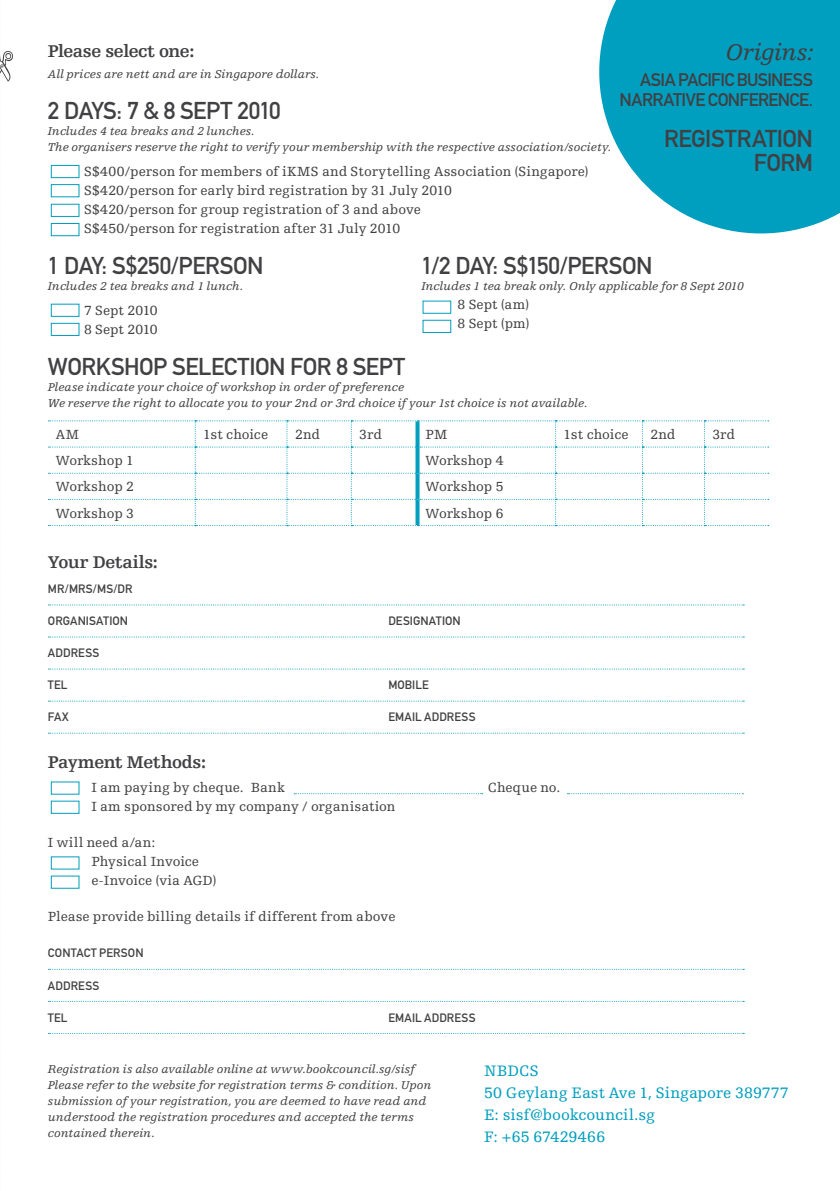
<style>
.page{position:relative;width:840px;height:1191px;background:#fff}
.page>*{position:absolute;margin:0;border:0;box-sizing:border-box;transform-origin:0 0}
.t1{font:24px/24px "DIN Mittelschrift Std";letter-spacing:-.02em;color:#414042;text-align:right}
.t2{font:italic 24px "Egyptienne FLT Std";letter-spacing:-.015em;color:#414042}
.t3{font:700 18px "Egyptienne FLT Std";letter-spacing:-.025em;color:#414042}
.t4{font:18px/20px "DIN Mittelschrift Std";letter-spacing:-.03em;color:#414042;text-align:right}
.t5{font:16px/22px "Egyptienne FLT Std";color:#009ebf}
.t6{font:14px/19px "Egyptienne FLT Std";color:#414042}
.t7{font:italic 12px/16px "Egyptienne FLT Std";letter-spacing:.005em;color:#414042}
.t8{font:12px "DIN Mittelschrift Std";letter-spacing:.01em;color:#414042}
</style>
<div class="page">
<svg style="left:599px;top:0;width:240px;height:233px;background:#1da9c6"></svg>
<svg style="left:48px;top:604px;width:695px;height:1px"></svg>
<svg style="left:48px;top:636px;width:695px;height:1px"></svg>
<svg style="left:48px;top:668px;width:695px;height:1px"></svg>
<svg style="left:48px;top:700px;width:695px;height:1px"></svg>
<svg style="left:48px;top:732px;width:695px;height:1px"></svg>
<svg style="left:48px;top:968px;width:695px;height:1px"></svg>
<svg style="left:48px;top:1001px;width:695px;height:1px"></svg>
<svg style="left:48px;top:1033px;width:695px;height:1px"></svg>
<svg style="left:48px;top:420px;width:720px;height:106px"></svg>
<svg style="left:415px;top:421px;width:4px;height:26px"></svg>
<svg style="left:415px;top:447px;width:4px;height:26px"></svg>
<svg style="left:415px;top:473px;width:4px;height:26px"></svg>
<svg style="left:415px;top:499px;width:4px;height:26px"></svg>
<svg style="left:0;top:51px;width:13px;height:31px"></svg>
<div style="left:51px;top:165px;width:28px;height:13px;border:1px solid #009ebf"></div>
<div style="left:51px;top:304px;width:28px;height:13px;border:1px solid #009ebf"></div>
<div style="left:422px;top:300px;width:29px;height:14px;border:1px solid #009ebf"></div>
<div style="left:51px;top:184px;width:28px;height:13px;border:1px solid #009ebf"></div>
<div style="left:51px;top:323px;width:28px;height:13px;border:1px solid #009ebf"></div>
<div style="left:422px;top:320px;width:29px;height:13px;border:1px solid #009ebf"></div>
<div style="left:51px;top:800px;width:28px;height:14px;border:1px solid #009ebf"></div>
<div style="left:51px;top:204px;width:28px;height:13px;border:1px solid #009ebf"></div>
<div style="left:51px;top:223px;width:28px;height:13px;border:1px solid #009ebf"></div>
<svg style="left:294px;top:793px;width:188px;height:1px"></svg>
<svg style="left:567px;top:793px;width:175px;height:1px"></svg>
<h1 class="t2" style="left:725px;top:39px;width:89px">Origins:</h1>
<h2 class="t4" style="left:619px;top:69px;width:195px">ASIA PACIFIC BUSINESS<br>NARRATIVE CONFERENCE.</h2>
<h1 class="t1" style="left:663px;top:126px;width:150px">REGISTRATION<br>FORM</h1>
<h2 class="t3" style="left:48px;top:41px;width:148px">Please select one:</h2>
<p class="t7" style="left:48px;top:66px;width:272px">All prices are nett and are in Singapore dollars.</p>
<h1 class="t1" style="left:48px;top:99px;width:234px">2 DAYS: 7 &amp; 8 SEPT 2010</h1>
<p class="t7" style="left:48px;top:123px;width:564px">Includes 4 tea breaks and 2 lunches.<br>The organisers reserve the right to verify your membership with the respective association/society.</p>
<p class="t6" style="left:84px;top:162px;width:506px">S$400/person for members of iKMS and Storytelling Association (Singapore)<br>S$420/person for early bird registration by 31 July 2010<br>S$420/person for group registration of 3 and above<br>S$450/person for registration after 31 July 2010</p>
<h1 class="t1" style="left:48px;top:254px;width:217px">1 DAY: S$250/PERSON</h1>
<p class="t7" style="left:48px;top:278px;width:196px">Includes 2 tea breaks and 1 lunch.</p>
<p class="t6" style="left:84px;top:301px;width:75px">7 Sept 2010<br>8 Sept 2010</p>
<h1 class="t1" style="left:48px;top:354px;width:358px">WORKSHOP SELECTION FOR 8 SEPT</h1>
<p class="t7" style="left:48px;top:379px;width:540px">Please indicate your choice of workshop in order of preference<br>We reserve the right to allocate you to your 2nd or 3rd choice if your 1st choice is not available.</p>
<p class="t6" style="left:56px;top:425px;width:25px">AM</p>
<p class="t6" style="left:203px;top:425px;width:66px">1st choice</p>
<p class="t6" style="left:295px;top:425px;width:27px">2nd</p>
<p class="t6" style="left:359px;top:425px;width:24px">3rd</p>
<p class="t6" style="left:425px;top:425px;width:23px">PM</p>
<p class="t6" style="left:563px;top:425px;width:66px">1st choice</p>
<p class="t6" style="left:650px;top:425px;width:27px">2nd</p>
<p class="t6" style="left:712px;top:425px;width:24px">3rd</p>
<p class="t6" style="left:56px;top:451px;width:80px">Workshop 1</p>
<p class="t6" style="left:425px;top:451px;width:80px">Workshop 4</p>
<p class="t6" style="left:56px;top:477px;width:80px">Workshop 2</p>
<p class="t6" style="left:425px;top:477px;width:80px">Workshop 5</p>
<p class="t6" style="left:56px;top:504px;width:80px">Workshop 3</p>
<p class="t6" style="left:425px;top:504px;width:80px">Workshop 6</p>
<h2 class="t3" style="left:48px;top:552px;width:111px">Your Details:</h2>
<p class="t8" style="left:48px;top:582px;width:86px">MR/MRS/MS/DR</p>
<p class="t8" style="left:48px;top:614px;width:82px">ORGANISATION</p>
<p class="t8" style="left:388px;top:614px;width:74px">DESIGNATION</p>
<p class="t8" style="left:48px;top:646px;width:53px">ADDRESS</p>
<p class="t8" style="left:48px;top:678px;width:21px">TEL</p>
<p class="t8" style="left:388px;top:678px;width:42px">MOBILE</p>
<p class="t8" style="left:48px;top:710px;width:22px">FAX</p>
<p class="t8" style="left:388px;top:710px;width:89px">EMAIL ADDRESS</p>
<h2 class="t3" style="left:48px;top:752px;width:159px">Payment Methods:</h2>
<p class="t6" style="left:91px;top:778px;width:195px">I am paying by cheque. Bank</p>
<p class="t6" style="left:487px;top:778px;width:74px">Cheque no.</p>
<p class="t6" style="left:91px;top:797px;width:305px">I am sponsored by my company / organisation</p>
<p class="t6" style="left:91px;top:833px;width:127px;text-indent:-43px">I will need a/an:<br>Physical Invoice e-Invoice (via AGD)</p>
<p class="t6" style="left:48px;top:907px;width:349px">Please provide billing details if different from above</p>
<p class="t8" style="left:48px;top:946px;width:97px">CONTACT PERSON</p>
<p class="t8" style="left:48px;top:978px;width:53px">ADDRESS</p>
<p class="t8" style="left:48px;top:1010px;width:21px">TEL</p>
<p class="t8" style="left:388px;top:1010px;width:89px">EMAIL ADDRESS</p>
<h1 class="t1" style="left:421px;top:253px;width:232px">1/2 DAY: S$150/PERSON</h1>
<p class="t7" style="left:421px;top:278px;width:324px">Includes 1 tea break only. Only applicable for 8 Sept 2010</p>
<p class="t6" style="left:457px;top:295px;width:74px">8 Sept (am)<br>8 Sept (pm)</p>
<p class="t7" style="left:48px;top:1061px;width:385px">Registration is also available online at www.bookcouncil.sg/sisf Please refer to the website for registration terms &amp; condition. Upon submission of your registration, you are deemed to have read and understood the registration procedures and accepted the terms contained therein.</p>
<h3 class="t5" style="left:484px;top:1060px;width:306px">NBDCS<br>50 Geylang East Ave 1, Singapore 389777<br>E: sisf@bookcouncil.sg<br>F: +65 67429466</h3>
</div>
